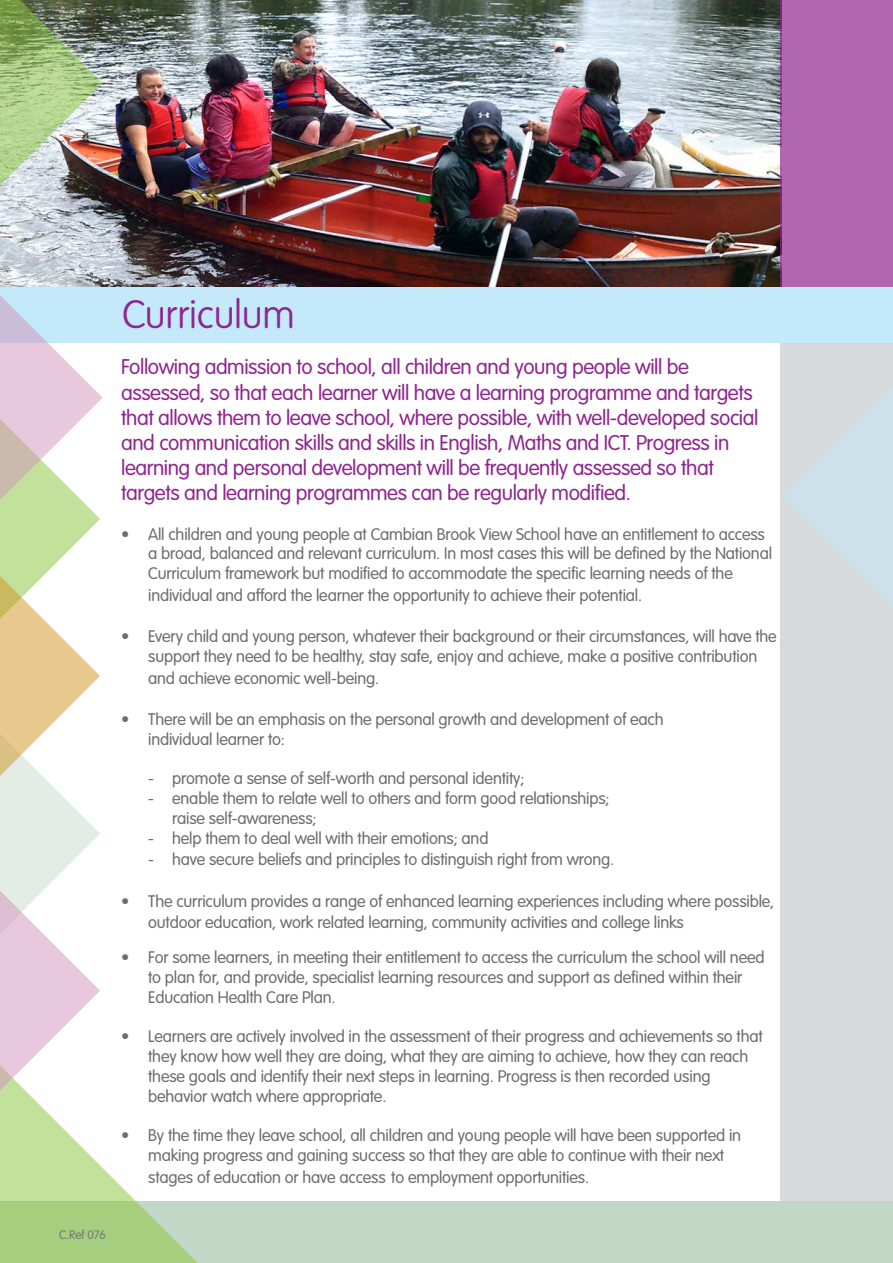
<style>
.page{position:relative;width:893px;height:1263px;background:#fff}
.page>*{position:absolute;margin:0;border:0;box-sizing:border-box;transform-origin:0 0}
.t1{font:100 39px "VAG Rounded Std";letter-spacing:-.01em;color:#90268f}
.Body_Copy_9_13{font:300 21px/25.2px "VAG Rounded Std";letter-spacing:-.02em;color:#90268f}
.Body_Copy_9_13-2{font:300 16.5px/19.8px "VAG Rounded Std";letter-spacing:-.01em;color:#6c6d70}
.t2{font:100 12px "VAG Rounded Std";color:#6c6d70}
</style>
<div class="page">
<div style="left:780px;top:339px;width:113px;height:862px;background:#d8d9db"></div>
<img style="left:0;top:0;width:780px;height:287px">
<div style="left:0;top:1201px;width:893px;height:62px;background:#c3d7c6"></div>
<div style="left:780px;top:0;width:113px;height:339px;background:#b167b0"></div>
<div style="left:0;top:287px;width:893px;height:55px;background:#c3e9fa"></div>
<svg style="left:0;top:1126px;width:198px;height:137px"></svg>
<svg style="left:782px;top:386px;width:111px;height:222px"></svg>
<svg style="left:0;top:262px;width:103px;height:864px"></svg>
<img style="left:0;top:0;width:103px;height:218px">
<p class="t1" style="left:122px;top:292px;width:174px">Curriculum</p>
<p class="Body_Copy_9_13" style="left:121px;top:355px;width:639px">Following admission to school, all children and young people will be assessed, so that each learner will have a learning programme and targets that allows them to leave school, where possible, with well-developed social and communication skills and skills in English, Maths and ICT. Progress in learning and personal development will be frequently assessed so that targets and learning programmes can be regularly modified.</p>
<p class="Body_Copy_9_13-2" style="left:121px;top:524px;width:645px">• All children and young people at Cambian Brook View School have an entitlement to access</p>
<p class="Body_Copy_9_13-2" style="left:148px;top:544px;width:625px">a broad, balanced and relevant curriculum. In most cases this will be defined by the National<br>Curriculum framework but modified to accommodate the specific learning needs of the</p>
<p class="Body_Copy_9_13-2" style="left:148px;top:586px;width:495px">individual and afford the learner the opportunity to achieve their potential.</p>
<p class="Body_Copy_9_13-2" style="left:121px;top:627px;width:657px;text-align:center">• Every child and young person, whatever their background or their circumstances, will have the support they need to be healthy, stay safe, enjoy and achieve, make a positive contribution</p>
<p class="Body_Copy_9_13-2" style="left:148px;top:668px;width:233px">and achieve economic well-being.</p>
<p class="Body_Copy_9_13-2" style="left:148px;top:710px;width:517px;text-indent:-27px">• There will be an emphasis on the personal growth and development of each individual learner to:</p>
<p class="Body_Copy_9_13-2" style="left:148px;top:769px;width:378px">- promote a sense of self-worth and personal identity;</p>
<p class="Body_Copy_9_13-2" style="left:148px;top:789px;width:463px">- enable them to relate well to others and form good relationships;</p>
<p class="Body_Copy_9_13-2" style="left:172px;top:809px;width:146px">raise self-awareness;</p>
<p class="Body_Copy_9_13-2" style="left:148px;top:829px;width:342px">- help them to deal well with their emotions; and</p>
<p class="Body_Copy_9_13-2" style="left:148px;top:850px;width:468px">- have secure beliefs and principles to distinguish right from wrong.</p>
<p class="Body_Copy_9_13-2" style="left:148px;top:891px;width:628px;line-height:21.6px;text-indent:-27px">• The curriculum provides a range of enhanced learning experiences including where possible, outdoor education, work related learning, community activities and college links</p>
<p class="Body_Copy_9_13-2" style="left:148px;top:948px;width:618px;text-indent:-27px">• For some learners, in meeting their entitlement to access the curriculum the school will need to plan for, and provide, specialist learning resources and support as defined within their<br>Education Health Care Plan.</p>
<p class="Body_Copy_9_13-2" style="left:148px;top:1027px;width:616px;text-indent:-27px">• Learners are actively involved in the assessment of their progress and achievements so that they know how well they are doing, what they are aiming to achieve, how they can reach these goals and identify their next steps in learning. Progress is then recorded using</p>
<p class="Body_Copy_9_13-2" style="left:148px;top:1087px;width:240px">behavior watch where appropriate.</p>
<p class="Body_Copy_9_13-2" style="left:121px;top:1126px;width:621px">• By the time they leave school, all children and young people will have been supported in</p>
<p class="Body_Copy_9_13-2" style="left:148px;top:1145px;width:577px;line-height:21.6px">making progress and gaining success so that they are able to continue with their next stages of education or have access to employment opportunities.</p>
<p class="t2" style="left:59px;top:1227px;width:48px">C.Ref 076</p>
</div>
